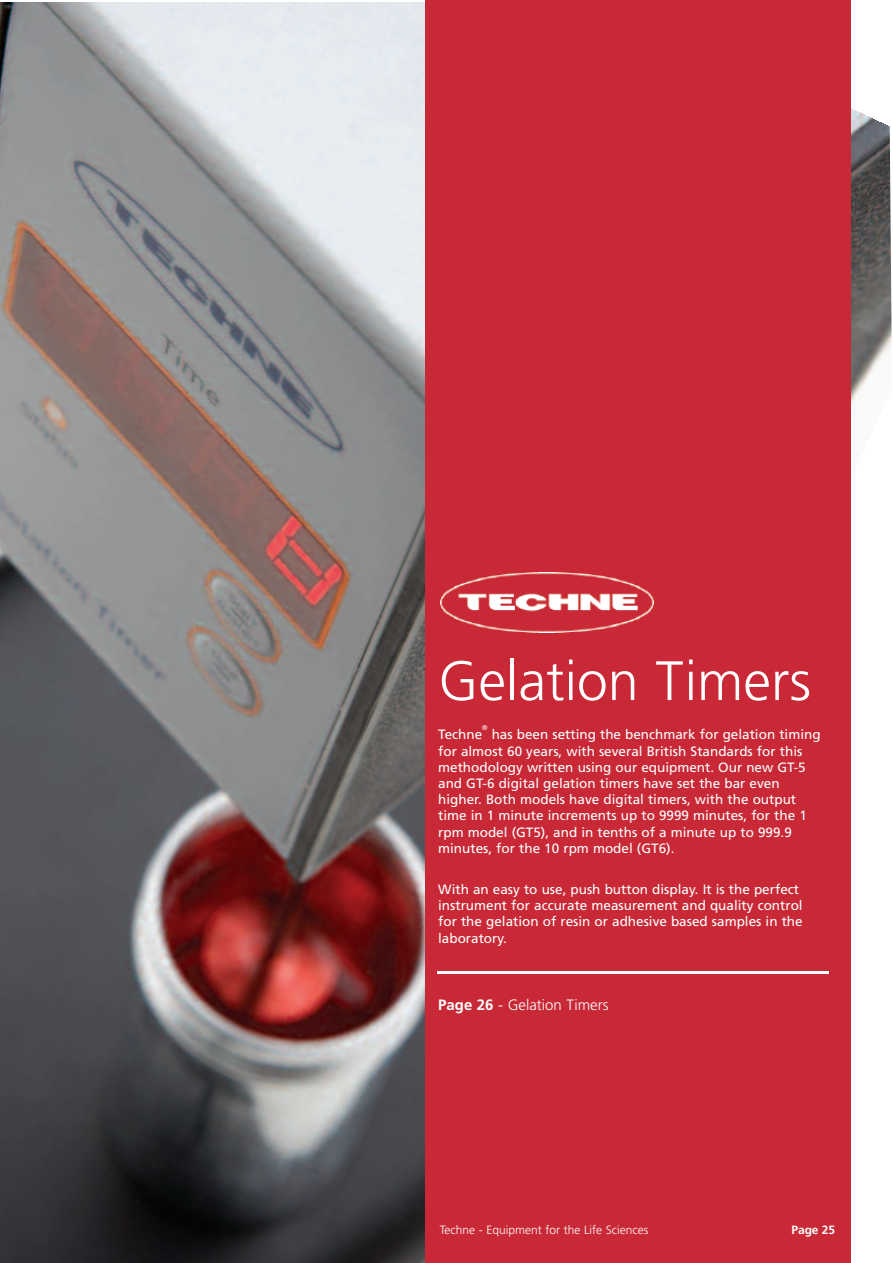
<style>
.page{position:relative;width:893px;height:1263px;background:#fff}
.page>*{position:absolute;margin:0;border:0;box-sizing:border-box;transform-origin:0 0}
.t1{font:300 55.5px "Frutiger";color:#fff}
.t2{font:300 15px "Frutiger";color:#fff}
.t3{font:13.5px/16.2px "Frutiger";color:#fff}
.t4{font:300 12px "Frutiger";color:#fff}
.t5{font:700 12px "Frutiger";letter-spacing:-.01em;color:#fff}
.t6{font:6.75px "Frutiger";color:#fff}
.s1{font-weight:700}
</style>
<div class="page">
<img style="left:0;top:2px;width:892px;height:1261px">
<div style="left:425px;top:0;width:425px;height:1263px;background:#c92936"></div>
<img style="left:441px;top:573px;width:212px;height:60px">
<hr style="left:437px;top:971px;width:391px;height:2px;background:#fff">
<p class="t1" style="left:438px;top:658px;width:374px">Gelation Timers</p>
<p class="t6" style="left:482px;top:725px;width:7px">®</p>
<p class="t3" style="left:438px;top:728px;width:384px;text-indent:54px">has been setting the benchmark for gelation timing for almost 60 years, with several British Standards for this methodology written using our equipment. Our new GT-5 and GT-6 digital gelation timers have set the bar even higher. Both models have digital timers, with the output time in 1 minute increments up to 9999 minutes, for the 1 rpm model (GT5), and in tenths of a minute up to 999.9 minutes, for the 10 rpm model (GT6).</p>
<p class="t3" style="left:438px;top:882px;width:366px">With an easy to use, push button display. It is the perfect instrument for accurate measurement and quality control for the gelation of resin or adhesive based samples in the laboratory.</p>
<p class="t3" style="left:438px;top:728px;width:46px">Techne</p>
<p class="t2" style="left:438px;top:999px;width:172px"><span class="s1">Page 26</span> - Gelation Timers</p>
<p class="t4" style="left:440px;top:1225px;width:210px">Techne - Equipment for the Life Sciences</p>
<p class="t5" style="left:792px;top:1225px;width:45px">Page 25</p>
</div>
